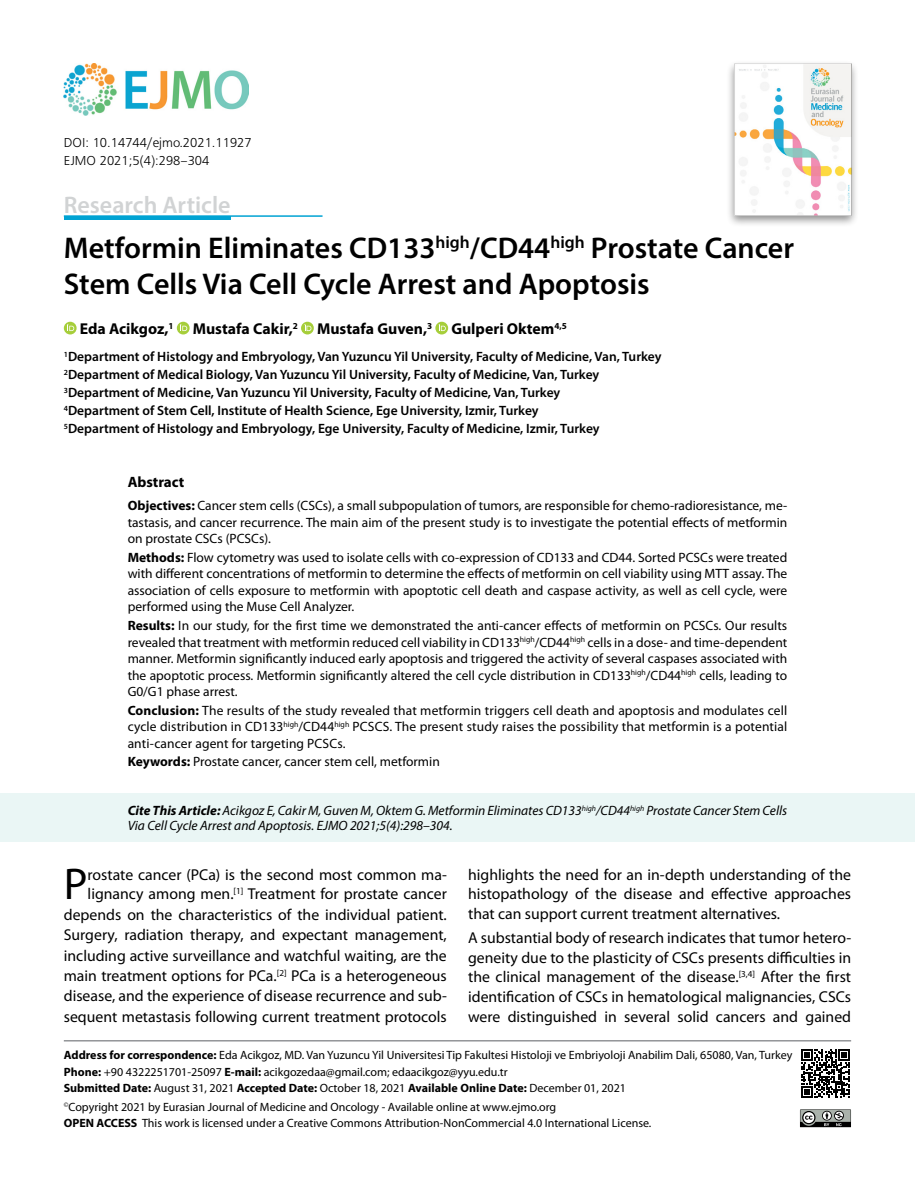
<style>
.page{position:relative;width:915px;height:1191px;background:#fff}
.page>*{position:absolute;margin:0;border:0;box-sizing:border-box;transform-origin:0 0}
.t1{font:44.7px "Myriad Pro";color:#000}
.t2{font:600 30px/36px "Myriad Pro";color:#000}
.t3{font:600 24px "Myriad Pro";color:#d1d3d4}
.t4{font:15.75px/20.2px "Myriad Pro";color:#000;text-align:justify}
.t5{font:700 15.75px "Myriad Pro";color:#000}
.t6{font:700 15px "Myriad Pro";color:#000}
.t7{font:13.5px/16.5px "Myriad Pro";color:#000;text-align:justify}
.t8{font:600 13.5px/18px "Myriad Pro";color:#000}
.t9{font:italic 13.5px/15px "Myriad Pro";color:#000}
.t10{font:13.5px/18px "Frugal Normal Tr";color:#000}
.t11{font:12px/16.5px "Myriad Pro";color:#000}
.s1{font-weight:700}
</style>
<div class="page">
<svg style="left:64px;top:322px;width:13px;height:12px"></svg>
<svg style="left:67px;top:324px;width:7px;height:7px"></svg>
<div style="left:177px;top:322px;width:12px;height:12px;background:#a6ce3a;border-radius:50%"></div>
<svg style="left:180px;top:324px;width:7px;height:7px"></svg>
<svg style="left:301px;top:322px;width:13px;height:12px"></svg>
<svg style="left:304px;top:324px;width:7px;height:7px"></svg>
<svg style="left:435px;top:322px;width:13px;height:12px"></svg>
<svg style="left:438px;top:324px;width:7px;height:7px"></svg>
<div style="left:726px;top:60px;width:132px;height:168px;background:#000;opacity:.45"></div>
<img style="left:734px;top:64px;width:116px;height:151px">
<img style="left:64px;top:64px;width:184px;height:51px">
<hr style="left:64px;top:215px;width:258px;height:2px;background:#00a3d3">
<hr style="left:64px;top:216px;width:166px;height:4px;background:#00a3d3">
<div style="left:0;top:793px;width:914px;height:49px;background:#eaf6f5"></div>
<hr style="left:64px;top:1040px;width:786px;height:1px;background:#939598">
<svg style="left:801px;top:1049px;width:48px;height:49px"></svg>
<svg style="left:800px;top:1109px;width:51px;height:19px"></svg>
<p class="t10" style="left:64px;top:133px;width:189px">DOI: 10.14744/ejmo.2021.11927<br>EJMO 2021;5(4):298–304</p>
<h3 class="t3" style="left:64px;top:190px;width:168px">Research Article</h3>
<h2 class="t2" style="left:64px;top:229px;width:731px">Metformin Eliminates CD133<sup>high</sup>/CD44<sup>high</sup> Prostate Cancer<br>Stem Cells Via Cell Cycle Arrest and Apoptosis</h2>
<p class="t5" style="left:80px;top:319px;width:488px">Eda Acikgoz,<sup>1</sup> Mustafa Cakir,<sup>2</sup> Mustafa Guven,<sup>3</sup> Gulperi Oktem<sup>4,5</sup></p>
<p class="t8" style="left:64px;top:347px;width:599px"><sup>1</sup>Department of Histology and Embryology, Van Yuzuncu Yil University, Faculty of Medicine, Van, Turkey <sup>2</sup>Department of Medical Biology, Van Yuzuncu Yil University, Faculty of Medicine, Van, Turkey <sup>3</sup>Department of Medicine, Van Yuzuncu Yil University, Faculty of Medicine, Van, Turkey<br><sup>4</sup>Department of Stem Cell, Institute of Health Science, Ege University, Izmir, Turkey<br><sup>5</sup>Department of Histology and Embryology, Ege University, Faculty of Medicine, Izmir, Turkey</p>
<p class="t6" style="left:128px;top:472px;width:58px">Abstract</p>
<p class="t7" style="left:128px;top:497px;width:661px"><span class="s1">Objectives:</span> Cancer stem cells (CSCs), a small subpopulation of tumors, are responsible for chemo-radioresistance, me&shy;tastasis, and cancer recurrence. The main aim of the present study is to investigate the potential effects of metformin on prostate CSCs (PCSCs).</p>
<p class="t7" style="left:128px;top:549px;width:661px"><span class="s1">Methods:</span> Flow cytometry was used to isolate cells with co-expression of CD133 and CD44. Sorted PCSCs were treated with different concentrations of metformin to determine the effects of metformin on cell viability using MTT assay. The association of cells exposure to metformin with apoptotic cell death and caspase activity, as well as cell cycle, were performed using the Muse Cell Analyzer.</p>
<p class="t7" style="left:128px;top:617px;width:661px"><span class="s1">Results:</span> In our study, for the first time we demonstrated the anti-cancer effects of metformin on PCSCs. Our results revealed that treatment with metformin reduced cell viability in CD133<sup>high</sup>/CD44<sup>high</sup> cells in a dose- and time-dependent manner. Metformin significantly induced early apoptosis and triggered the activity of several caspases associated with the apoptotic process. Metformin significantly altered the cell cycle distribution in CD133<sup>high</sup>/CD44<sup>high</sup> cells, leading to G0/G1 phase arrest.</p>
<p class="t7" style="left:128px;top:701px;width:661px"><span class="s1">Conclusion:</span> The results of the study revealed that metformin triggers cell death and apoptosis and modulates cell cycle distribution in CD133<sup>high</sup>/CD44<sup>high</sup> PCSCS. The present study raises the possibility that metformin is a potential anti-cancer agent for targeting PCSCs.</p>
<p class="t7" style="left:128px;top:753px;width:313px"><span class="s1">Keywords:</span> Prostate cancer, cancer stem cell, metformin</p>
<p class="t9" style="left:128px;top:803px;width:661px"><span class="s1">Cite This Article:</span> Acikgoz E, Cakir M, Guven M, Oktem G. Metformin Eliminates CD133<sup>high</sup>/CD44<sup>high</sup> Prostate Cancer Stem Cells<br>Via Cell Cycle Arrest and Apoptosis. EJMO 2021;5(4):298–304.</p>
<p class="t4" style="left:64px;top:864px;width:384px;text-align:right">rostate cancer (PCa) is the second most common ma&shy;lignancy among men.<sup>[1]</sup> Treatment for prostate cancer depends on the characteristics of the individual patient.<br>Surgery, radiation therapy, and expectant management, including active surveillance and watchful waiting, are the main treatment options for PCa.<sup>[2]</sup> PCa is a heterogeneous disease, and the experience of disease recurrence and sub&shy;sequent metastasis following current treatment protocols</p>
<p class="t4" style="left:468px;top:864px;width:384px;line-height:19.6px">highlights the need for an in-depth understanding of the histopathology of the disease and effective approaches that can support current treatment alternatives.</p>
<h1 class="t1" style="left:64px;top:856px;width:25px">P</h1>
<p class="t4" style="left:468px;top:927px;width:384px;line-height:19.6px">A substantial body of research indicates that tumor hetero&shy;geneity due to the plasticity of CSCs presents difficulties in the clinical management of the disease.<sup>[3,4]</sup> After the first identification of CSCs in hematological malignancies, CSCs were distinguished in several solid cancers and gained</p>
<p class="t11" style="left:64px;top:1046px;width:729px"><span class="s1">Address for correspondence:</span> Eda Acikgoz, MD. Van Yuzuncu Yil Universitesi Tip Fakultesi Histoloji ve Embriyoloji Anabilim Dali, 65080, Van, Turkey<br><span class="s1">Phone:</span> +90 4322251701-25097 <span class="s1">E-mail:</span> acikgozedaa@gmail.com; edaacikgoz@yyu.edu.tr<br><span class="s1">Submitted Date:</span> August 31, 2021 <span class="s1">Accepted Date:</span> October 18, 2021 <span class="s1">Available Online Date:</span> December 01, 2021</p>
<p class="t11" style="left:64px;top:1098px;width:589px"><sup>©</sup>Copyright 2021 by Eurasian Journal of Medicine and Oncology - Available online at www.ejmo.org<br><span class="s1">OPEN ACCESS</span> This work is licensed under a Creative Commons Attribution-NonCommercial 4.0 International License.</p>
</div>
